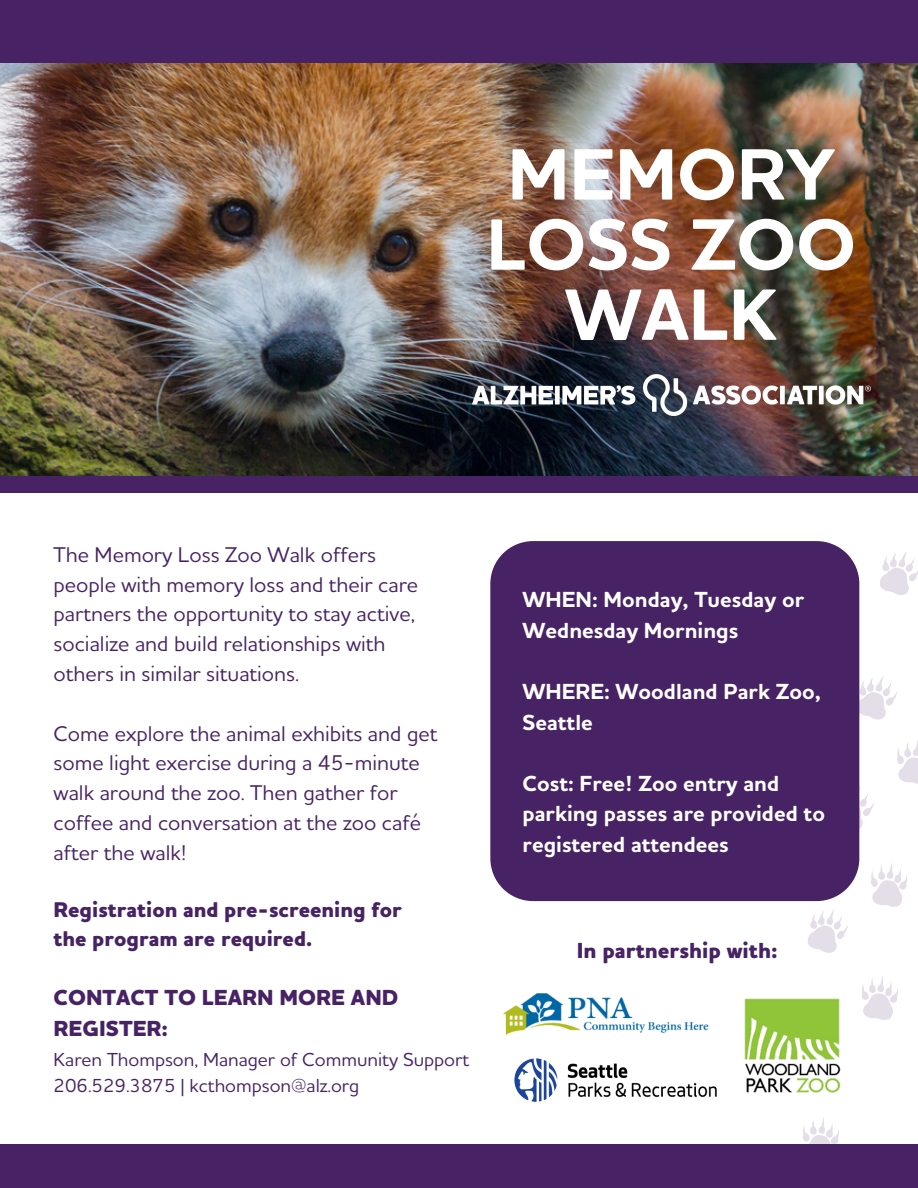
<style>
.page{position:relative;width:918px;height:1188px;background:#fff}
.page>*{position:absolute;margin:0;border:0;box-sizing:border-box;transform-origin:0 0}
.t1{font:700 73.95px/70.1px "Houschka Alt Pro";color:#fff;text-align:center}
.t2{font:700 22.2px/30.6px "Houschka Alt Pro";color:#fff}
.t3{font:800 22.2px/30.3px "Houschka Alt Pro";color:#472264}
.t4{font:500 21.6px/29.8px "Houschka Alt Pro";color:#472264}
.t5{font:800 21.6px/29.8px "Houschka Alt Pro";color:#472264}
.t6{font:500 19.2px/25.8px "Houschka Alt Pro";color:#472264}
</style>
<div class="page">
<div style="left:0;top:0;width:918px;height:73px;background:#472264"></div>
<img style="left:0;top:63px;width:918px;height:413px">
<img style="left:472px;top:374px;width:398px;height:42px">
<div style="left:0;top:1144px;width:918px;height:44px;background:#472264"></div>
<div style="left:490px;top:541px;width:369px;height:360px;background:#472264"></div>
<svg style="left:803px;top:1117px;width:36px;height:27px"></svg>
<img style="left:503px;top:993px;width:206px;height:42px">
<img style="left:744px;top:998px;width:97px;height:95px">
<div style="left:0;top:476px;width:918px;height:17px;background:#472264"></div>
<svg style="left:854px;top:675px;width:43px;height:50px"></svg>
<svg style="left:880px;top:551px;width:38px;height:44px"></svg>
<img style="left:514px;top:1058px;width:203px;height:44px">
<svg style="left:808px;top:909px;width:40px;height:44px"></svg>
<svg style="left:871px;top:863px;width:36px;height:44px"></svg>
<svg style="left:831px;top:785px;width:43px;height:50px"></svg>
<svg style="left:897px;top:740px;width:21px;height:44px"></svg>
<svg style="left:862px;top:976px;width:36px;height:44px"></svg>
<h1 class="t1" style="left:486px;top:137px;width:371px">MEMORY<br>LOSS ZOO<br>WALK</h1>
<p class="t4" style="left:54px;top:539px;width:366px">The Memory Loss Zoo Walk offers people with memory loss and their care partners the opportunity to stay active, socialize and build relationships with others in similar situations.</p>
<p class="t4" style="left:54px;top:718px;width:385px">Come explore the animal exhibits and get some light exercise during a 45-minute walk around the zoo. Then gather for coffee and conversation at the zoo café after the walk!</p>
<p class="t5" style="left:54px;top:896px;width:350px">Registration and pre-screening for the program are required.</p>
<p class="t3" style="left:54px;top:985px;width:346px">CONTACT TO LEARN MORE AND<br>REGISTER:</p>
<p class="t6" style="left:54px;top:1046px;width:417px">Karen Thompson, Manager of Community Support<br>206.529.3875 | kcthompson@alz.org</p>
<p class="t2" style="left:523px;top:584px;width:283px">WHEN: Monday, Tuesday or<br>Wednesday Mornings</p>
<p class="t2" style="left:523px;top:676px;width:300px">WHERE: Woodland Park Zoo,<br>Seattle</p>
<p class="t2" style="left:523px;top:767px;width:304px">Cost: Free! Zoo entry and parking passes are provided to registered attendees</p>
<p class="t3" style="left:577px;top:937px;width:202px">In partnership with:</p>
</div>
